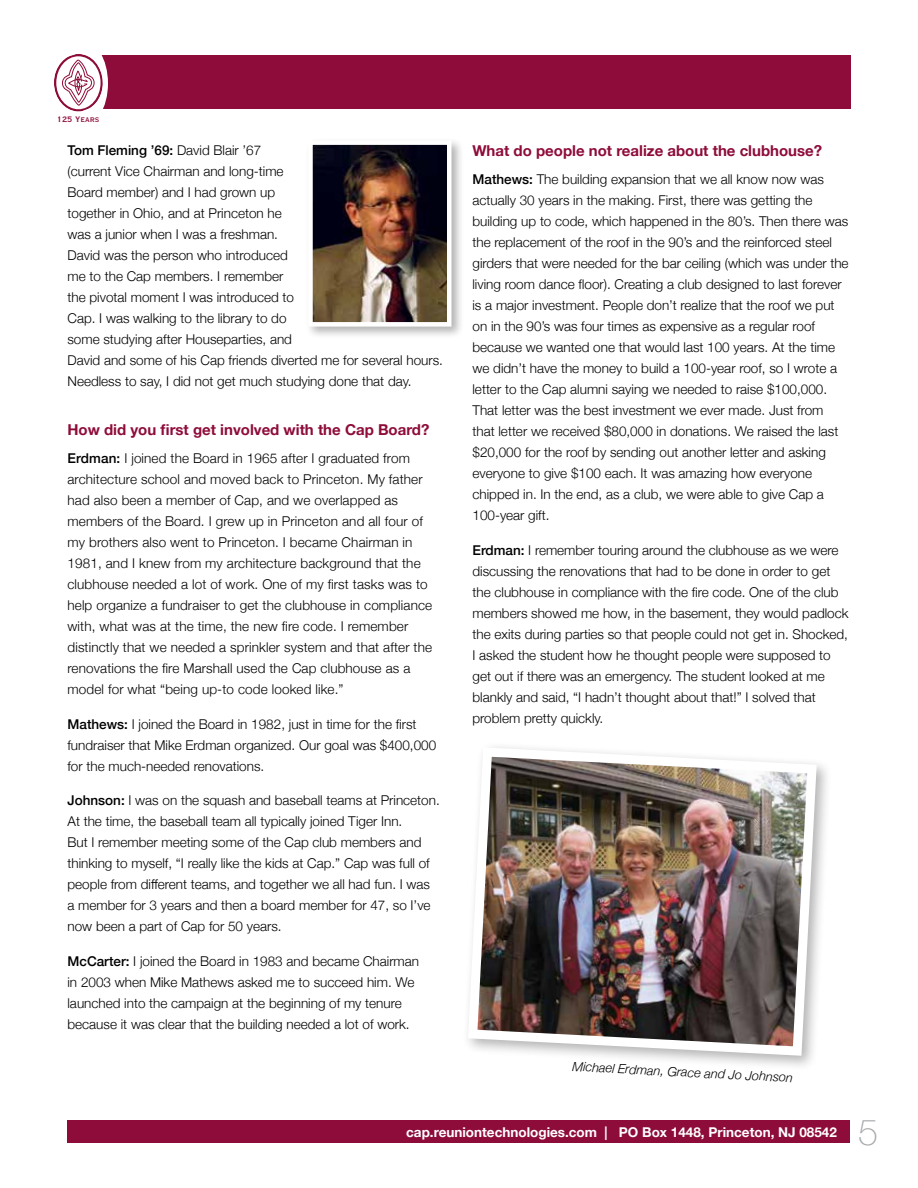
<style>
.page{position:relative;width:918px;height:1188px;background:#fff}
.page>*{position:absolute;margin:0;border:0;box-sizing:border-box;transform-origin:0 0}
.t1{font:100 36px "Helvetica Neue";color:#a7a9ac}
.t2{font:700 15px "Helvetica Neue";color:#8e0c3a}
.t3{font:300 13.5px/21px "Helvetica Neue";color:#000}
.t4{font:700 13.5px "Helvetica Neue";color:#fff}
.t5{font:italic 300 12.75px "Helvetica Neue";color:#000}
.t6{font:10.5px "Copperplate Thirty BC";color:#8e0c3a}
.s1{font-weight:500}
</style>
<div class="page">
<div style="left:68px;top:1120px;width:782px;height:23px;background:#8e0c3a"></div>
<div style="left:73px;top:56px;width:777px;height:54px;background:#8e0c3a"></div>
<div style="left:54px;top:39px;width:54px;height:88px;background:#fff;border-radius:50%"></div>
<svg style="left:54px;top:54px;width:50px;height:58px"></svg>
<div style="left:305px;top:137px;width:160px;height:202px;background:#000;opacity:.3"></div>
<img style="left:313px;top:145px;width:134px;height:177px">
<div style="left:308px;top:140px;width:144px;height:187px;border:4px solid #fff"></div>
<div style="left:462px;top:741px;width:370px;height:330px;background:#000;opacity:.3"></div>
<img style="left:463px;top:743px;width:358px;height:317px">
<p class="t6" style="left:57px;top:115px;width:44px">125 Years</p>
<p class="t3" style="left:68px;top:139px;width:377px"><span class="s1">Tom Fleming ’69:</span> David Blair ’67<br>(current Vice Chairman and long-time<br>Board member) and I had grown up<br>together in Ohio, and at Princeton he<br>was a junior when I was a freshman.<br>David was the person who introduced<br>me to the Cap members. I remember<br>the pivotal moment I was introduced to<br>Cap. I was walking to the library to do<br>some studying after Houseparties, and<br>David and some of his Cap friends diverted me for several hours.<br>Needless to say, I did not get much studying done that day.</p>
<p class="t2" style="left:68px;top:418px;width:363px">How did you first get involved with the Cap Board?</p>
<p class="t3" style="left:68px;top:447px;width:366px"><span class="s1">Erdman:</span> I joined the Board in 1965 after I graduated from architecture school and moved back to Princeton. My father had also been a member of Cap, and we overlapped as members of the Board. I grew up in Princeton and all four of my brothers also went to Princeton. I became Chairman in 1981, and I knew from my architecture background that the clubhouse needed a lot of work. One of my first tasks was to help organize a fundraiser to get the clubhouse in compliance with, what was at the time, the new fire code. I remember distinctly that we needed a sprinkler system and that after the renovations the fire Marshall used the Cap clubhouse as a model for what “being up-to code looked like.”</p>
<p class="t3" style="left:68px;top:712px;width:370px"><span class="s1">Mathews:</span> I joined the Board in 1982, just in time for the first fundraiser that Mike Erdman organized. Our goal was $400,000 for the much-needed renovations.</p>
<p class="t3" style="left:68px;top:789px;width:374px"><span class="s1">Johnson:</span> I was on the squash and baseball teams at Princeton.<br>At the time, the baseball team all typically joined Tiger Inn.<br>But I remember meeting some of the Cap club members and thinking to myself, “I really like the kids at Cap.” Cap was full of people from different teams, and together we all had fun. I was a member for 3 years and then a board member for 47, so I’ve now been a part of Cap for 50 years.</p>
<p class="t3" style="left:68px;top:950px;width:353px"><span class="s1">McCarter:</span> I joined the Board in 1983 and became Chairman in 2003 when Mike Mathews asked me to succeed him. We launched into the campaign at the beginning of my tenure because it was clear that the building needed a lot of work.</p>
<p class="t2" style="left:472px;top:139px;width:351px">What do people not realize about the clubhouse?</p>
<p class="t3" style="left:472px;top:168px;width:378px"><span class="s1">Mathews:</span> The building expansion that we all know now was actually 30 years in the making. First, there was getting the building up to code, which happened in the 80’s. Then there was the replacement of the roof in the 90’s and the reinforced steel girders that were needed for the bar ceiling (which was under the living room dance floor). Creating a club designed to last forever is a major investment. People don’t realize that the roof we put on in the 90’s was four times as expensive as a regular roof because we wanted one that would last 100 years. At the time we didn’t have the money to build a 100-year roof, so I wrote a letter to the Cap alumni saying we needed to raise $100,000.<br>That letter was the best investment we ever made. Just from that letter we received $80,000 in donations. We raised the last $20,000 for the roof by sending out another letter and asking everyone to give $100 each. It was amazing how everyone chipped in. In the end, as a club, we were able to give Cap a 100-year gift.</p>
<p class="t3" style="left:472px;top:538px;width:378px"><span class="s1">Erdman:</span> I remember touring around the clubhouse as we were discussing the renovations that had to be done in order to get the clubhouse in compliance with the fire code. One of the club members showed me how, in the basement, they would padlock the exits during parties so that people could not get in. Shocked, I asked the student how he thought people were supposed to get out if there was an emergency. The student looked at me blankly and said, “I hadn’t thought about that!” I solved that problem pretty quickly.</p>
<p class="t5" style="left:573px;top:1056px;width:222px;rotate:3deg">Michael Erdman, Grace and Jo Johnson</p>
<p class="t4" style="left:406px;top:1121px;width:432px">cap.reuniontechnologies.com | PO Box 1448, Princeton, NJ 08542</p>
<h1 class="t1" style="left:858px;top:1105px;width:22px">5</h1>
</div>
